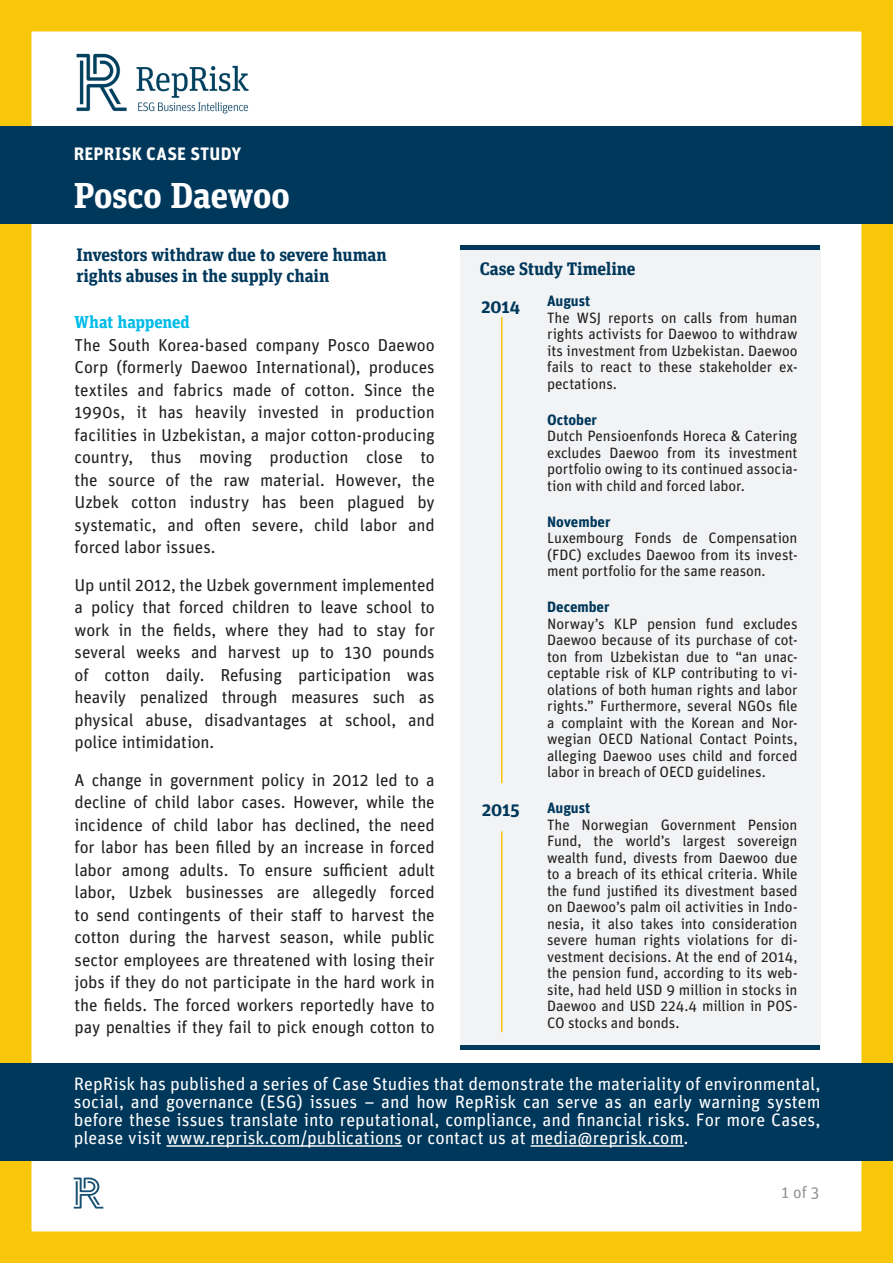
<style>
.page{position:relative;width:893px;height:1263px;background:#fff}
.page>*{position:absolute;margin:0;border:0;box-sizing:border-box;transform-origin:0 0}
.t1{font:700 36px "Unit Slab OT";letter-spacing:-.01em;color:#fff}
.t2{font:18px/18px "Unit OT";letter-spacing:.005em;color:#fff;text-align:justify}
.RepRisk_-_Title_Info{font:700 18px/21.6px "Unit Slab OT";letter-spacing:-.01em;color:#00385c}
.t3{font:700 18px "Unit OT";letter-spacing:.01em;color:#fff}
.Title_-_Cyan{font:700 18px "Unit Slab OT";letter-spacing:-.005em;color:#00385c}
.RepRisk_-_Body_Copy{font:17.25px/22.5px "Unit OT";letter-spacing:-.01em;color:#231f20;text-align:justify}
.Title_-_Cyan-2{font:700 17.25px "Unit Slab OT";letter-spacing:-.005em;color:#00bbe8}
.Footer_Style_Grey{font:16.5px "Unit OT";color:#939598}
.RepRisk_-_Body_Copy-2{font:15px/16.5px "Unit OT";letter-spacing:-.01em;color:#231f20;text-align:justify}
.RepRisk_-_Body_Copy-3{font:700 15px "Unit OT";letter-spacing:-.005em;color:#00385c}
</style>
<div class="page">
<img style="left:54px;top:53px;width:218px;height:74px">
<div style="left:0;top:0;width:893px;height:1263px;border:32px solid #f9c709"></div>
<svg style="left:74px;top:1177px;width:29px;height:31px"></svg>
<div style="left:460px;top:247px;width:360px;height:799px;background:#f2f3f4"></div>
<hr style="left:460px;top:246px;width:359px;height:4px;background:#00385c">
<hr style="left:460px;top:1045px;width:359px;height:4px;background:#00385c">
<hr style="left:501px;top:317px;width:1px;height:466px;background:#f9c709">
<hr style="left:501px;top:831px;width:1px;height:201px;background:#f9c709">
<div style="left:0;top:127px;width:893px;height:97px;background:#00385c"></div>
<div style="left:0;top:1063px;width:893px;height:97px;background:#00385c"></div>
<hr style="left:167px;top:1145px;width:235px;height:2px;background:#fff">
<hr style="left:531px;top:1145px;width:153px;height:2px;background:#fff">
<p class="t3" style="left:74px;top:142px;width:169px">REPRISK CASE STUDY</p>
<p class="t1" style="left:74px;top:173px;width:218px">Posco Daewoo</p>
<p class="RepRisk_-_Title_Info" style="left:77px;top:243px;width:312px">Investors withdraw due to severe human rights abuses in the supply chain</p>
<p class="Title_-_Cyan-2" style="left:75px;top:311px;width:117px">What happened</p>
<p class="RepRisk_-_Body_Copy" style="left:75px;top:333px;width:362px">The South Korea-based company Posco Daewoo Corp (formerly Daewoo International), produces textiles and fabrics made of cotton. Since the 1990s, it has heavily invested in production facilities in Uzbekistan, a major cotton-producing country, thus moving production close to the source of the raw material. However, the Uzbek cotton industry has been plagued by systematic, and often severe, child labor and forced labor issues.</p>
<p class="RepRisk_-_Body_Copy" style="left:75px;top:573px;width:362px">Up until 2012, the Uzbek government implemented a policy that forced children to leave school to work in the fields, where they had to stay for several weeks and harvest up to 130 pounds of cotton daily. Refusing participation was heavily penalized through measures such as physical abuse, disadvantages at school, and police intimidation.</p>
<p class="RepRisk_-_Body_Copy" style="left:75px;top:768px;width:362px">A change in government policy in 2012 led to a decline of child labor cases. However, while the incidence of child labor has declined, the need for labor has been filled by an increase in forced labor among adults. To ensure sufficient adult labor, Uzbek businesses are allegedly forced to send contingents of their staff to harvest the cotton during the harvest season, while public sector employees are threatened with losing their jobs if they do not participate in the hard work in the fields. The forced workers reportedly have to pay penalties if they fail to pick enough cotton to</p>
<p class="RepRisk_-_Title_Info" style="left:480px;top:257px;width:157px">Case Study Timeline</p>
<p class="RepRisk_-_Body_Copy-3" style="left:547px;top:291px;width:45px">August</p>
<p class="RepRisk_-_Body_Copy-2" style="left:547px;top:309px;width:252px">The WSJ reports on calls from human rights activists for Daewoo to withdraw its investment from Uzbekistan. Daewoo fails to react to these stakeholder ex&shy;pectations.</p>
<p class="RepRisk_-_Body_Copy-3" style="left:547px;top:410px;width:51px">October</p>
<p class="RepRisk_-_Body_Copy-2" style="left:547px;top:428px;width:252px">Dutch Pensioenfonds Horeca &amp; Catering excludes Daewoo from its investment portfolio owing to its continued associa&shy;tion with child and forced labor.</p>
<p class="RepRisk_-_Body_Copy-3" style="left:547px;top:512px;width:65px">November</p>
<p class="RepRisk_-_Body_Copy-2" style="left:547px;top:530px;width:252px">Luxembourg Fonds de Compensation (FDC) excludes Daewoo from its invest&shy;ment portfolio for the same reason.</p>
<p class="RepRisk_-_Body_Copy-3" style="left:547px;top:597px;width:64px">December</p>
<p class="RepRisk_-_Body_Copy-2" style="left:547px;top:615px;width:252px">Norway’s KLP pension fund excludes Daewoo because of its purchase of cot&shy;ton from Uzbekistan due to “an unac&shy;ceptable risk of KLP contributing to vi&shy;olations of both human rights and labor rights.” Furthermore, several NGOs file a complaint with the Korean and Nor&shy;wegian OECD National Contact Points, alleging Daewoo uses child and forced labor in breach of OECD guidelines.</p>
<p class="RepRisk_-_Body_Copy-3" style="left:547px;top:798px;width:45px">August</p>
<p class="RepRisk_-_Body_Copy-2" style="left:547px;top:816px;width:252px">The Norwegian Government Pension Fund, the world’s largest sovereign wealth fund, divests from Daewoo due to a breach of its ethical criteria. While the fund justified its divestment based on Daewoo’s palm oil activities in Indo&shy;nesia, it also takes into consideration severe human rights violations for di&shy;vestment decisions. At the end of 2014, the pension fund, according to its web&shy;site, had held USD 9 million in stocks in Daewoo and USD 224.4 million in POS-CO stocks and bonds.</p>
<p class="Title_-_Cyan" style="left:482px;top:295px;width:40px">2014</p>
<p class="Title_-_Cyan" style="left:482px;top:798px;width:39px">2015</p>
<p class="t2" style="left:74px;top:1075px;width:748px">RepRisk has published a series of Case Studies that demonstrate the materiality of environmental, social, and governance (ESG) issues – and how RepRisk can serve as an early warning system before these issues translate into reputational, compliance, and financial risks. For more Cases, please visit www.reprisk.com/publications or contact us at media@reprisk.com.</p>
<p class="Footer_Style_Grey" style="left:782px;top:1182px;width:39px">1 of 3</p>
</div>
